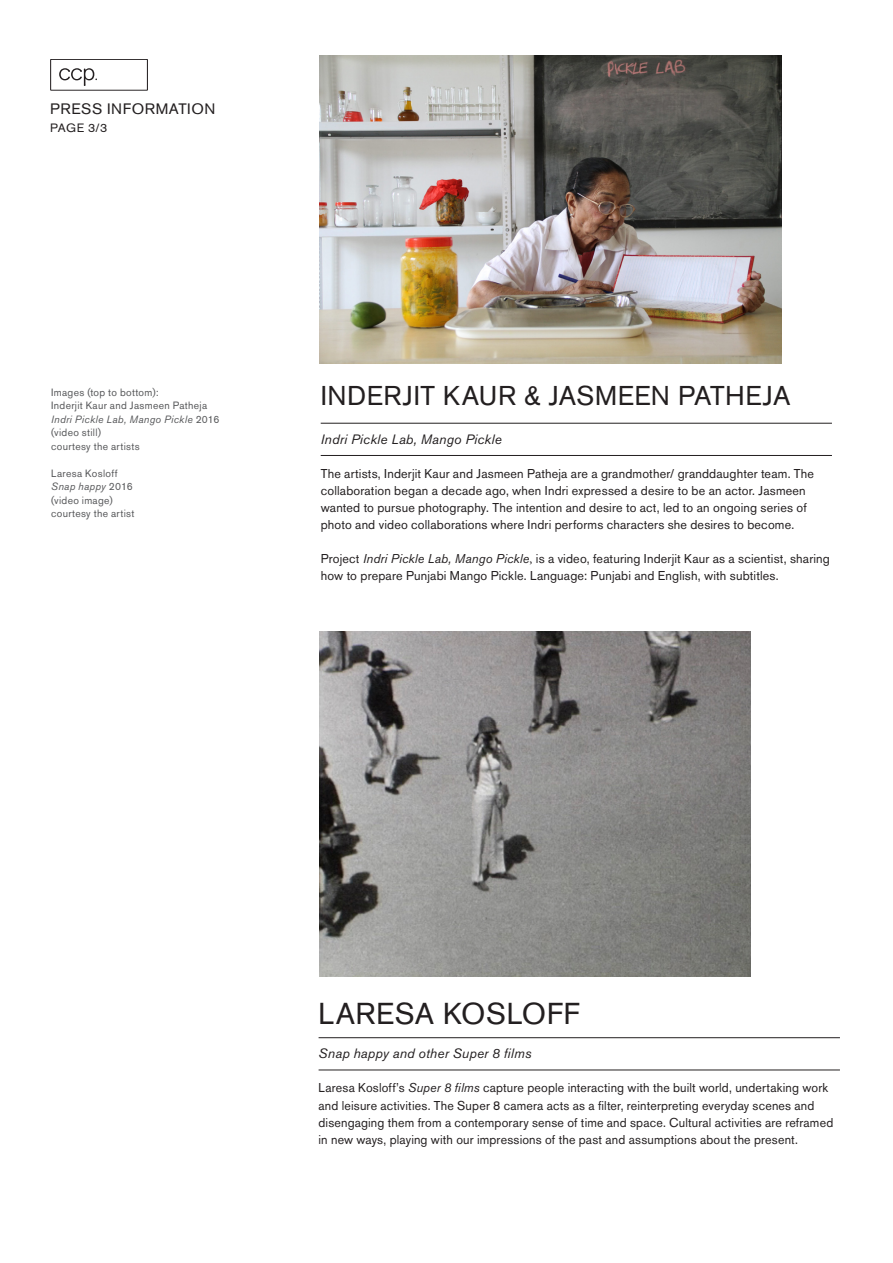
<style>
.page{position:relative;width:893px;height:1263px;background:#fff}
.page>*{position:absolute;margin:0;border:0;box-sizing:border-box;transform-origin:0 0}
.t1{font:30px "Akzidenz Grotesk BE";letter-spacing:.015em;color:#231f20}
.t2{font:27px "Akzidenz Grotesk BE";letter-spacing:.02em;color:#231f20}
.t3{font:15px "Akzidenz Grotesk BE";letter-spacing:.035em;color:#231f20}
.FINAL-_Subheadings{font:italic 13.5px "Akzidenz Grotesk BE";letter-spacing:.015em;color:#231f20}
.t4{font:12.75px/17.1px "Akzidenz Grotesk BE";letter-spacing:.015em;color:#231f20}
.t5{font:12px "Akzidenz Grotesk BE";color:#231f20}
.t6{font:10.5px/13.5px "Akzidenz Grotesk BE";letter-spacing:.03em;color:#57585a}
.t7{font:italic 10.5px "Akzidenz Grotesk BE";letter-spacing:.03em;color:#57585a}
.s1{font-style:italic}
.s2{font-style:normal}
.s3{font-family:"Minion Pro"}
</style>
<div class="page">
<hr style="left:319px;top:1037px;width:521px;height:1px;background:#231f20">
<hr style="left:319px;top:1070px;width:521px;height:1px;background:#231f20">
<img style="left:320px;top:631px;width:430px;height:345px">
<div style="left:50px;top:59px;width:98px;height:32px;border:1px solid #231f20"></div>
<svg style="left:59px;top:68px;width:38px;height:18px"></svg>
<hr style="left:321px;top:423px;width:511px;height:1px;background:#231f20">
<hr style="left:321px;top:455px;width:511px;height:1px;background:#231f20">
<img style="left:320px;top:55px;width:462px;height:308px">
<p class="t3" style="left:50px;top:100px;width:167px">PRESS INFORMATION</p>
<p class="t5" style="left:50px;top:121px;width:58px">PAGE 3/3</p>
<p class="t6" style="left:51px;top:385px;width:170px">Images (top to bottom):<br>Inderjit Kaur and Jasmeen Patheja<br><span class="s1">Indri Pickle Lab, Mango Pickle</span> 2016 (video still)</p>
<p class="t6" style="left:51px;top:439px;width:90px">courtesy the artists</p>
<p class="t6" style="left:51px;top:466px;width:68px">Laresa Kosloff</p>
<p class="t7" style="left:51px;top:480px;width:83px">Snap happy <span class="s2">2016</span></p>
<p class="t6" style="left:51px;top:493px;width:63px">(video image)</p>
<p class="t6" style="left:51px;top:507px;width:85px">courtesy the artist</p>
<p class="t2" style="left:321px;top:380px;width:471px">INDERJIT KAUR &amp; JASMEEN PATHEJA</p>
<p class="FINAL-_Subheadings" style="left:321px;top:431px;width:183px">Indri Pickle Lab, Mango Pickle</p>
<p class="t4" style="left:321px;top:465px;width:495px">The artists, Inderjit Kaur and Jasmeen Patheja are a grandmother/ granddaughter team. The collaboration began a decade ago, when Indri expressed a desire to be an actor. Jasmeen wanted to pursue photography. The intention and desire to act, led to an ongoing series of photo and video collaborations where Indri performs characters she desires to become.</p>
<p class="t4" style="left:321px;top:550px;width:511px">Project <span class="s1">Indri Pickle Lab, Mango Pickle</span><span class="s3">,</span> is a video, featuring Inderjit Kaur as a scientist, sharing how to prepare Punjabi Mango Pickle. Language: Punjabi and English, with subtitles.</p>
<p class="t1" style="left:319px;top:996px;width:263px">LARESA KOSLOFF</p>
<p class="FINAL-_Subheadings" style="left:319px;top:1045px;width:214px">Snap happy and other Super 8 films</p>
<p class="t4" style="left:319px;top:1079px;width:516px">Laresa Kosloff’s <span class="s1">Super 8 films</span> capture people interacting with the built world, undertaking work and leisure activities. The Super 8 camera acts as a filter, reinterpreting everyday scenes and disengaging them from a contemporary sense of time and space. Cultural activities are reframed in new ways, playing with our impressions of the past and assumptions about the present.</p>
</div>
